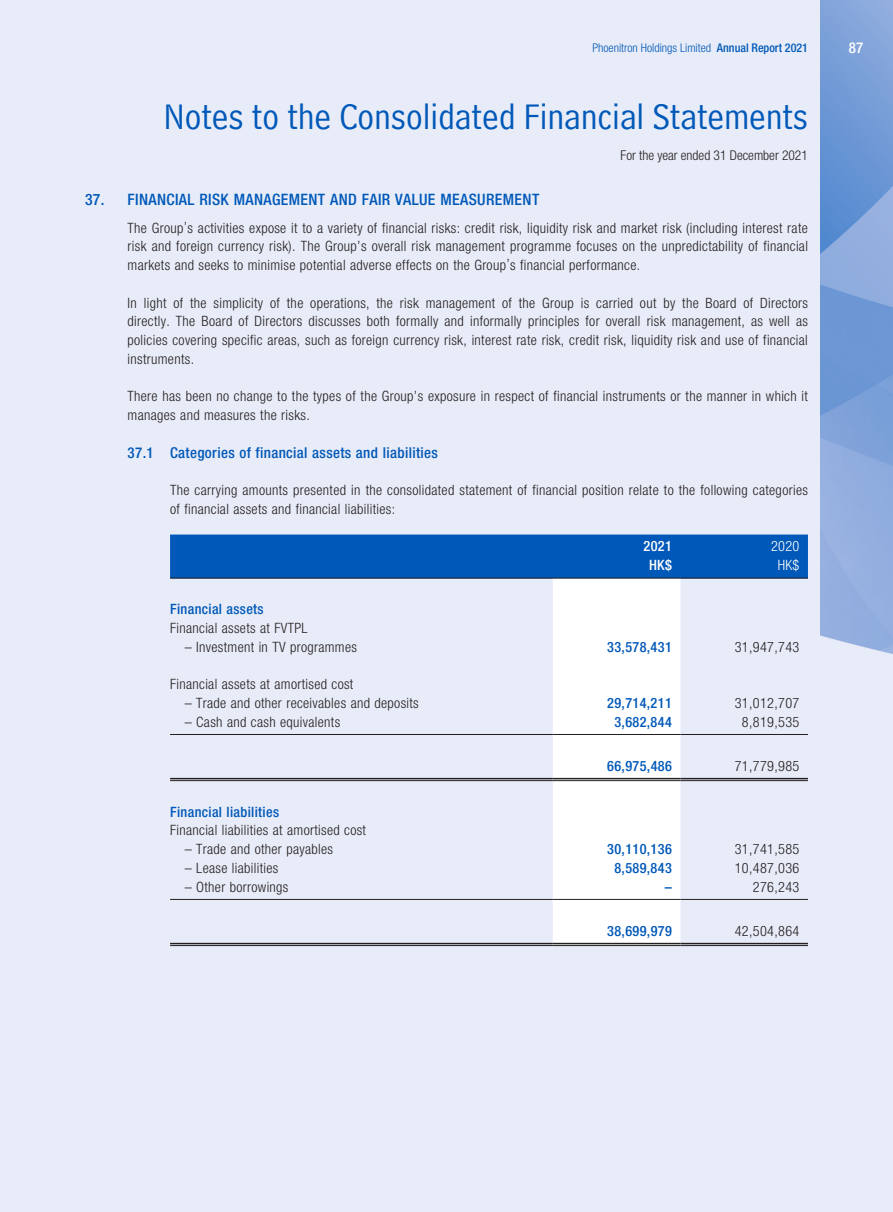
<style>
.page{position:relative;width:893px;height:1212px;background:#e8ecf8}
.page>*{position:absolute;margin:0;border:0;box-sizing:border-box;transform-origin:0 0}
.t1{font:37.5px "Bell Centennial Std Address";color:#0058b8}
.t2{font:500 condensed 15.75px "Helvetica Neue LT Std";letter-spacing:.025em;color:#0058b8}
.t3{font:500 condensed 15px "Helvetica Neue LT Std";letter-spacing:.025em;color:#0058b8}
.t4{font:500 condensed 15px "Helvetica Neue LT Std";color:#fff}
.t5{font:300 condensed 14.25px/18.8px "Helvetica Neue LT Std";letter-spacing:.025em;color:#231f20;text-align:justify}
.t6{font:500 condensed 14.25px "Helvetica Neue LT Std";letter-spacing:.025em;color:#0058b8}
.t7{font:500 condensed 14.25px "Helvetica Neue LT Std";letter-spacing:.025em;color:#fff}
.t8{font:300 condensed 14.25px "Helvetica Neue LT Std";letter-spacing:.025em;color:#fff}
.t9{font:300 condensed 13.5px "Helvetica Neue LT Std";color:#231f20}
.t10{font:300 condensed 12px "Helvetica Neue LT Std";color:#0058b8}
.s1{font-weight:500}
</style>
<div class="page">
<img style="left:821px;top:0;width:72px;height:654px">
<div style="left:170px;top:534px;width:638px;height:44px;background:#0058b8"></div>
<div style="left:553px;top:579px;width:127px;height:366px;background:#fff"></div>
<hr style="left:170px;top:578px;width:383px;height:1px;background:#231f20">
<hr style="left:553px;top:578px;width:127px;height:1px;background:#231f20">
<hr style="left:680px;top:578px;width:128px;height:1px;background:#231f20">
<hr style="left:170px;top:734px;width:383px;height:1px;background:#231f20">
<hr style="left:553px;top:734px;width:127px;height:1px;background:#231f20">
<hr style="left:680px;top:734px;width:128px;height:1px;background:#231f20">
<hr style="left:170px;top:778px;width:383px;height:1px;background:#231f20">
<hr style="left:170px;top:780px;width:383px;height:1px;background:#231f20">
<hr style="left:553px;top:778px;width:127px;height:1px;background:#231f20">
<hr style="left:553px;top:780px;width:127px;height:1px;background:#231f20">
<hr style="left:680px;top:778px;width:128px;height:1px;background:#231f20">
<hr style="left:680px;top:780px;width:128px;height:1px;background:#231f20">
<hr style="left:170px;top:899px;width:383px;height:1px;background:#231f20">
<hr style="left:553px;top:899px;width:127px;height:1px;background:#231f20">
<hr style="left:680px;top:899px;width:128px;height:1px;background:#231f20">
<hr style="left:170px;top:943px;width:383px;height:1px;background:#231f20">
<hr style="left:170px;top:945px;width:383px;height:1px;background:#231f20">
<hr style="left:553px;top:943px;width:127px;height:1px;background:#231f20">
<hr style="left:553px;top:945px;width:127px;height:1px;background:#231f20">
<hr style="left:680px;top:943px;width:128px;height:1px;background:#231f20">
<hr style="left:680px;top:945px;width:128px;height:1px;background:#231f20">
<p class="t10" style="left:592px;top:41px;width:217px">Phoenitron Holdings Limited <span class="s1">Annual Report 2021</span></p>
<p class="t4" style="left:849px;top:38px;width:16px">87</p>
<h1 class="t1" style="left:164px;top:95px;width:645px">Notes to the Consolidated Financial Statements</h1>
<p class="t9" style="left:621px;top:148px;width:189px">For the year ended 31 December 2021</p>
<p class="t2" style="left:85px;top:190px;width:456px">37. FINANCIAL RISK MANAGEMENT AND FAIR VALUE MEASUREMENT</p>
<p class="t5" style="left:128px;top:218px;width:682px">The Group’s activities expose it to a variety of financial risks: credit risk, liquidity risk and market risk (including interest rate risk and foreign currency risk). The Group’s overall risk management programme focuses on the unpredictability of financial markets and seeks to minimise potential adverse effects on the Group’s financial performance.</p>
<p class="t5" style="left:128px;top:293px;width:682px">In light of the simplicity of the operations, the risk management of the Group is carried out by the Board of Directors directly. The Board of Directors discusses both formally and informally principles for overall risk management, as well as policies covering specific areas, such as foreign currency risk, interest rate risk, credit risk, liquidity risk and use of financial instruments.</p>
<p class="t5" style="left:128px;top:387px;width:682px">There has been no change to the types of the Group’s exposure in respect of financial instruments or the manner in which it manages and measures the risks.</p>
<p class="t3" style="left:128px;top:443px;width:312px">37.1 Categories of financial assets and liabilities</p>
<p class="t5" style="left:170px;top:481px;width:639px">The carrying amounts presented in the consolidated statement of financial position relate to the following categories of financial assets and financial liabilities:</p>
<p class="t7" style="left:643px;top:538px;width:30px">2021</p>
<p class="t8" style="left:771px;top:538px;width:30px">2020</p>
<p class="t7" style="left:649px;top:557px;width:24px">HK$</p>
<p class="t8" style="left:778px;top:557px;width:23px">HK$</p>
<p class="t6" style="left:170px;top:600px;width:95px">Financial assets</p>
<p class="t5" style="left:170px;top:618px;width:139px">Financial assets at FVTPL</p>
<p class="t5" style="left:185px;top:637px;width:174px">– Investment in TV programmes</p>
<p class="t6" style="left:607px;top:638px;width:66px">33,578,431</p>
<p class="t5" style="left:735px;top:637px;width:66px">31,947,743</p>
<p class="t5" style="left:170px;top:675px;width:185px">Financial assets at amortised cost</p>
<p class="t5" style="left:185px;top:693px;width:236px">– Trade and other receivables and deposits</p>
<p class="t6" style="left:607px;top:694px;width:66px">29,714,211</p>
<p class="t5" style="left:735px;top:693px;width:66px">31,012,707</p>
<p class="t5" style="left:185px;top:712px;width:157px">– Cash and cash equivalents</p>
<p class="t6" style="left:614px;top:713px;width:59px">3,682,844</p>
<p class="t5" style="left:742px;top:712px;width:59px">8,819,535</p>
<p class="t6" style="left:607px;top:757px;width:66px">66,975,486</p>
<p class="t5" style="left:735px;top:756px;width:66px">71,779,985</p>
<p class="t6" style="left:170px;top:803px;width:110px">Financial liabilities</p>
<p class="t5" style="left:170px;top:821px;width:197px">Financial liabilities at amortised cost</p>
<p class="t5" style="left:185px;top:839px;width:150px">– Trade and other payables</p>
<p class="t6" style="left:607px;top:840px;width:66px">30,110,136</p>
<p class="t5" style="left:735px;top:839px;width:66px">31,741,585</p>
<p class="t5" style="left:185px;top:858px;width:95px">– Lease liabilities</p>
<p class="t6" style="left:614px;top:859px;width:59px">8,589,843</p>
<p class="t5" style="left:735px;top:858px;width:66px">10,487,036</p>
<p class="t5" style="left:185px;top:877px;width:105px">– Other borrowings</p>
<p class="t6" style="left:665px;top:878px;width:9px">–</p>
<p class="t5" style="left:753px;top:877px;width:48px">276,243</p>
<p class="t6" style="left:607px;top:922px;width:66px">38,699,979</p>
<p class="t5" style="left:735px;top:921px;width:66px">42,504,864</p>
</div>
